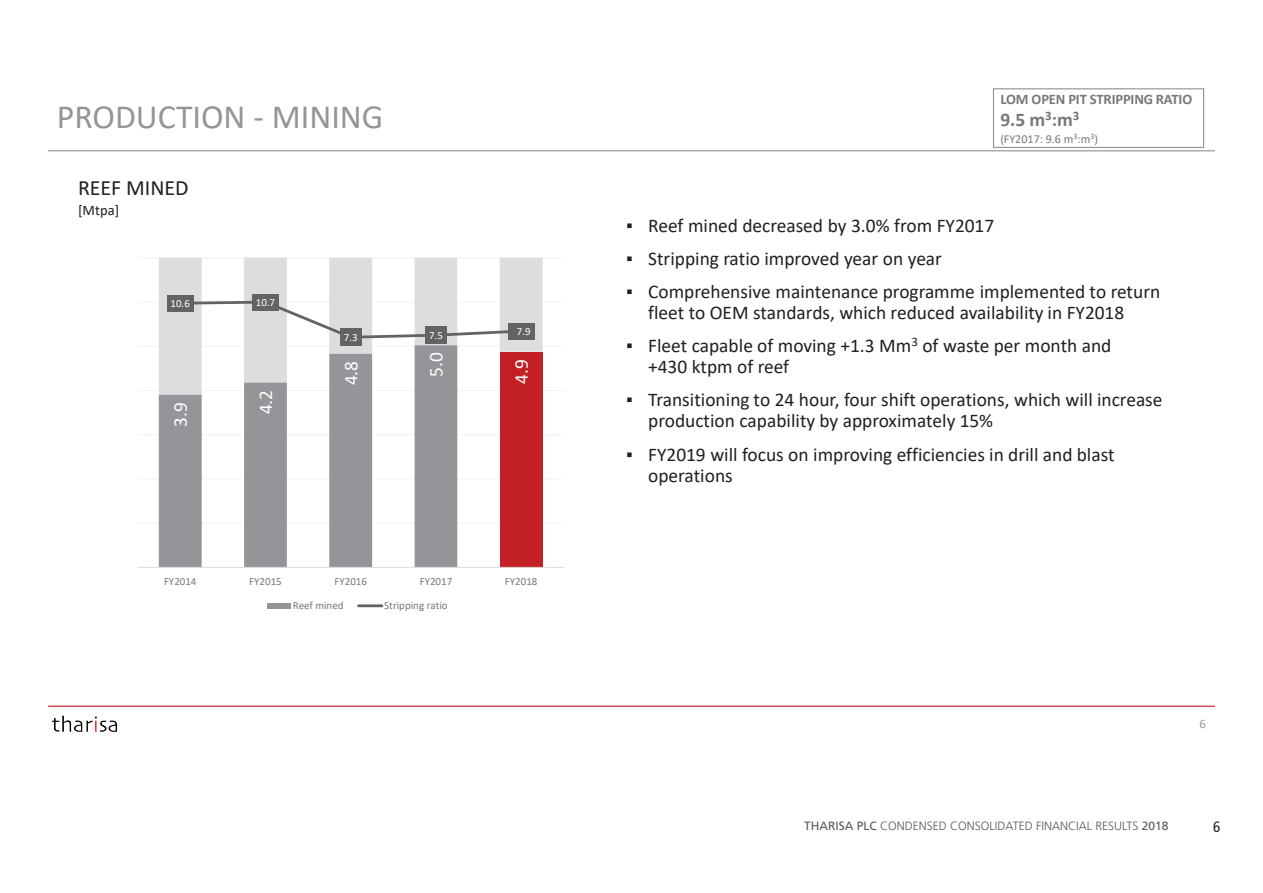
<style>
.page{position:relative;width:1263px;height:893px;background:#fff}
.page>*{position:absolute;margin:0;border:0;box-sizing:border-box;transform-origin:0 0}
.t1{font:34.05px "Calibri";color:#939598}
.t2{font:21.9px "Calibri";color:#231f20}
.t3{font:19.35px/21px "Calibri";color:#231f20}
.t4{font:19.35px "Calibri";color:#fff}
.t5{font:700 19.35px "Calibri";color:#76787b}
.t6{font:condensed 15px "Frutiger LT Std";color:#231f20}
.t7{font:700 14.55px "Calibri";letter-spacing:-.01em;color:#76787b}
.t8{font:14.55px "Calibri";color:#231f20}
.t9{font:12.9px "Calibri";color:#9b9ca0}
.t10{font:12.15px "Calibri";color:#76787b}
.t11{font:300 12px "Frutiger";color:#57585a}
.t12{font:10.95px "Calibri";color:#76787b}
.t13{font:10.95px "Calibri";color:#fff}
.s1{font-weight:400}
</style>
<div class="page">
<img style="left:52px;top:715px;width:65px;height:17px">
<hr style="left:48px;top:706px;width:1167px;height:1px;background:#bc2028">
<hr style="left:48px;top:150px;width:1167px;height:1px;background:#939598">
<hr style="left:138px;top:523px;width:426px;height:1px;background:#f2f3f4">
<hr style="left:138px;top:478px;width:426px;height:1px;background:#f2f3f4">
<hr style="left:138px;top:434px;width:426px;height:1px;background:#f2f3f4">
<hr style="left:138px;top:390px;width:426px;height:1px;background:#f2f3f4">
<hr style="left:138px;top:346px;width:426px;height:1px;background:#f2f3f4">
<hr style="left:138px;top:302px;width:426px;height:1px;background:#f2f3f4">
<hr style="left:138px;top:257px;width:426px;height:1px;background:#f2f3f4">
<div style="left:500px;top:352px;width:43px;height:215px;background:#c22025"></div>
<svg style="left:159px;top:394px;width:298px;height:173px;fill:#939598"></svg>
<svg style="left:159px;top:258px;width:384px;height:136px"></svg>
<hr style="left:138px;top:567px;width:426px;height:1px;background:#dcdddf">
<svg style="left:178px;top:299px;width:346px;height:41px"></svg>
<div style="left:167px;top:295px;width:27px;height:17px;background:#636366"></div>
<div style="left:252px;top:294px;width:27px;height:17px;background:#636366"></div>
<div style="left:340px;top:329px;width:21px;height:17px;background:#636366"></div>
<div style="left:425px;top:327px;width:21px;height:17px;background:#636366"></div>
<div style="left:508px;top:323px;width:26px;height:16px;background:#636366"></div>
<div style="left:267px;top:603px;width:23px;height:6px;background:#939598"></div>
<hr style="left:358px;top:604px;width:24px;height:3px;background:#636366">
<div style="left:993px;top:88px;width:211px;height:60px;border:1px solid #939598"></div>
<h1 class="t1" style="left:57px;top:93px;width:328px">PRODUCTION - MINING</h1>
<p class="t2" style="left:78px;top:173px;width:112px">REEF MINED</p>
<p class="t8" style="left:78px;top:200px;width:43px">[Mtpa]</p>
<p class="t13" style="left:171px;top:296px;width:21px">10.6</p>
<p class="t13" style="left:256px;top:295px;width:21px">10.7</p>
<p class="t4" style="left:167px;top:426px;width:26px;rotate:-90deg">3.9</p>
<p class="t4" style="left:252px;top:414px;width:26px;rotate:-90deg">4.2</p>
<p class="t13" style="left:344px;top:330px;width:15px">7.3</p>
<p class="t13" style="left:429px;top:328px;width:15px">7.5</p>
<p class="t13" style="left:517px;top:324px;width:15px">7.9</p>
<p class="t4" style="left:338px;top:385px;width:26px;rotate:-90deg">4.8</p>
<p class="t4" style="left:423px;top:377px;width:26px;rotate:-90deg">5.0</p>
<p class="t4" style="left:508px;top:384px;width:26px;rotate:-90deg">4.9</p>
<p class="t12" style="left:164px;top:573px;width:34px">FY2014</p>
<p class="t12" style="left:249px;top:573px;width:34px">FY2015</p>
<p class="t12" style="left:334px;top:573px;width:34px">FY2016</p>
<p class="t12" style="left:420px;top:573px;width:34px">FY2017</p>
<p class="t12" style="left:505px;top:573px;width:34px">FY2018</p>
<p class="t12" style="left:293px;top:598px;width:52px">Reef mined</p>
<p class="t12" style="left:384px;top:598px;width:65px">Stripping ratio</p>
<p class="t7" style="left:1000px;top:89px;width:193px">LOM OPEN PIT STRIPPING RATIO</p>
<p class="t5" style="left:1000px;top:106px;width:81px">9.5 m<sup>3</sup>:m<sup>3</sup></p>
<p class="t10" style="left:1000px;top:130px;width:99px">(FY2017: 9.6 m<sup>3</sup>:m<sup>3</sup>)</p>
<p class="t3" style="left:626px;top:214px;width:369px">▪ Reef mined decreased by 3.0% from FY2017</p>
<p class="t3" style="left:626px;top:247px;width:317px">▪ Stripping ratio improved year on year</p>
<p class="t3" style="left:648px;top:281px;width:514px;text-indent:-22px">▪ Comprehensive maintenance programme implemented to return fleet to OEM standards, which reduced availability in FY2018</p>
<p class="t3" style="left:648px;top:335px;width:465px;text-indent:-22px">▪ Fleet capable of moving +1.3 Mm<sup>3</sup> of waste per month and +430 ktpm of reef</p>
<p class="t3" style="left:648px;top:389px;width:516px;text-indent:-22px">▪ Transitioning to 24 hour, four shift operations, which will increase production capability by approximately 15%</p>
<p class="t3" style="left:648px;top:443px;width:468px;text-indent:-22px">▪ FY2019 will focus on improving efficiencies in drill and blast operations</p>
<p class="t9" style="left:1199px;top:715px;width:8px">6</p>
<p class="t11" style="left:804px;top:819px;width:366px"><span class="s1">THARISA PLC</span> CONDENSED CONSOLIDATED FINANCIAL RESULTS <span class="s1">2018</span></p>
<p class="t6" style="left:1213px;top:818px;width:9px">6</p>
</div>
